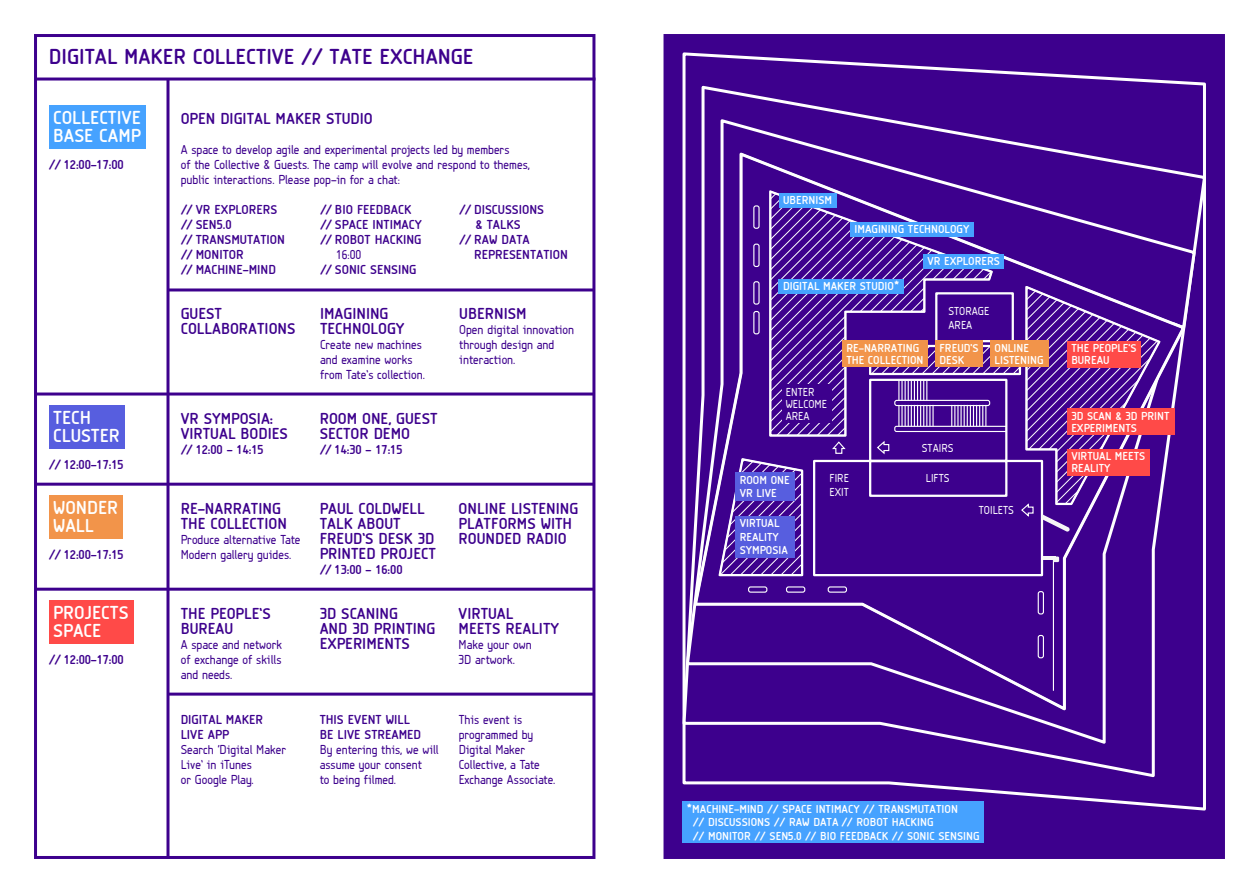
<style>
.page{position:relative;width:1259px;height:893px;background:#fff}
.page>*{position:absolute;margin:0;border:0;box-sizing:border-box;transform-origin:0 0}
.t1{font:700 22.5px "PF Isotext";color:#3d008d}
.t2{font:700 19.5px/18px "PF Isotext";color:#fff}
.t3{font:700 16.5px/15px "PF Isotext";color:#3d008d}
.t4{font:13.5px/15px "PF Isotext";color:#3d008d}
.t5{font:700 13.5px/15px "PF Isotext";color:#3d008d}
.t6{font:700 12px/12px "PF Isotext";color:#fff}
.t7{font:12px/13.5px "PF Isotext";color:#fff}
</style>
<div class="page">
<div style="left:665px;top:36px;width:558px;height:821px;background:#3d008d"></div>
<div style="left:663px;top:34px;width:562px;height:825px;border:3px solid #3d008d"></div>
<svg style="left:682px;top:52px;width:524px;height:759px"></svg>
<svg style="left:682px;top:84px;width:524px;height:695px"></svg>
<svg style="left:684px;top:117px;width:513px;height:629px"></svg>
<svg style="left:693px;top:151px;width:493px;height:561px"></svg>
<hr style="left:1053px;top:558px;width:1px;height:133px;background:#fff">
<div style="left:1037px;top:635px;width:7px;height:23px;border:1px solid #fff;border-radius:2px"></div>
<div style="left:786px;top:586px;width:19px;height:7px;border:1px solid #fff;border-radius:2px"></div>
<div style="left:748px;top:586px;width:19px;height:7px;border:1px solid #fff;border-radius:2px"></div>
<div style="left:827px;top:586px;width:20px;height:7px;border:1px solid #fff;border-radius:2px"></div>
<div style="left:1037px;top:591px;width:7px;height:23px;border:1px solid #fff;border-radius:2px"></div>
<div style="left:34px;top:34px;width:561px;height:825px;border:3px solid #3d008d"></div>
<div style="left:1067px;top:408px;width:107px;height:27px;background:#ff4a48"></div>
<div style="left:49px;top:105px;width:97px;height:44px;background:#46a2ff"></div>
<hr style="left:37px;top:78px;width:558px;height:3px;background:#3d008d">
<hr style="left:36px;top:392px;width:557px;height:3px;background:#3d008d">
<hr style="left:36px;top:483px;width:557px;height:3px;background:#3d008d">
<hr style="left:36px;top:588px;width:557px;height:3px;background:#3d008d">
<hr style="left:168px;top:288px;width:426px;height:3px;background:#3d008d">
<hr style="left:168px;top:693px;width:426px;height:3px;background:#3d008d">
<hr style="left:166px;top:79px;width:3px;height:780px;background:#3d008d">
<div style="left:682px;top:801px;width:302px;height:15px;background:#46a2ff"></div>
<div style="left:682px;top:815px;width:302px;height:15px;background:#46a2ff"></div>
<div style="left:682px;top:828px;width:302px;height:15px;background:#46a2ff"></div>
<div style="left:49px;top:405px;width:75px;height:44px;background:#575edf"></div>
<div style="left:49px;top:600px;width:84px;height:44px;background:#ff4a48"></div>
<div style="left:49px;top:495px;width:74px;height:44px;background:#f2944a"></div>
<svg style="left:717px;top:191px;width:445px;height:386px"></svg>
<h1 class="t1" style="left:49px;top:45px;width:426px">DIGITAL MAKER COLLECTIVE // TATE EXCHANGE</h1>
<h2 class="t2" style="left:53px;top:109px;width:89px">COLLECTIVE<br>BASE CAMP</h2>
<p class="t3" style="left:181px;top:111px;width:193px">OPEN DIGITAL MAKER STUDIO</p>
<p class="t5" style="left:49px;top:157px;width:76px">// 12:00-17:00</p>
<h2 class="t2" style="left:53px;top:409px;width:68px">TECH<br>CLUSTER</h2>
<p class="t5" style="left:49px;top:457px;width:76px">// 12:00-17:15</p>
<h2 class="t2" style="left:53px;top:499px;width:67px">WONDER<br>WALL</h2>
<p class="t5" style="left:49px;top:547px;width:76px">// 12:00-17:15</p>
<h2 class="t2" style="left:53px;top:604px;width:77px">PROJECTS<br>SPACE</h2>
<p class="t5" style="left:49px;top:652px;width:76px">// 12:00-17:00</p>
<p class="t4" style="left:181px;top:142px;width:350px">A space to develop agile and experimental projects led by members<br>of the Collective &amp; Guests. The camp will evolve and respond to themes, public interactions. Please pop-in for a chat:</p>
<p class="t5" style="left:181px;top:202px;width:106px">// VR EXPLORERS // SEN5.0<br>// TRANSMUTATION // MONITOR<br>// MACHINE-MIND</p>
<p class="t5" style="left:320px;top:202px;width:103px">// BIO FEEDBACK // SPACE INTIMACY // ROBOT HACKING</p>
<p class="t4" style="left:336px;top:247px;width:26px">16:00</p>
<p class="t5" style="left:320px;top:262px;width:98px">// SONIC SENSING</p>
<p class="t3" style="left:181px;top:306px;width:116px">GUEST<br>COLLABORATIONS</p>
<p class="t3" style="left:320px;top:306px;width:86px">IMAGINING<br>TECHNOLOGY</p>
<p class="t4" style="left:320px;top:337px;width:107px">Create new machines and examine works from Tate’s collection.</p>
<p class="t3" style="left:181px;top:411px;width:109px">VR SYMPOSIA:<br>VIRTUAL BODIES</p>
<p class="t5" style="left:181px;top:442px;width:84px">// 12:00 - 14:15</p>
<p class="t3" style="left:181px;top:501px;width:108px">RE-NARRATING<br>THE COLLECTION</p>
<p class="t4" style="left:181px;top:532px;width:121px">Produce alternative Tate<br>Modern gallery guides.</p>
<p class="t3" style="left:320px;top:411px;width:119px">ROOM ONE, GUEST<br>SECTOR DEMO</p>
<p class="t5" style="left:320px;top:442px;width:84px">// 14:30 - 17:15</p>
<p class="t3" style="left:320px;top:501px;width:118px">PAUL COLDWELL<br>TALK ABOUT<br>FREUD’S DESK 3D<br>PRINTED PROJECT</p>
<p class="t5" style="left:320px;top:562px;width:84px">// 13:00 - 16:00</p>
<p class="t5" style="left:459px;top:202px;width:86px">// DISCUSSIONS</p>
<p class="t5" style="left:475px;top:217px;width:47px">&amp; TALKS</p>
<p class="t5" style="left:459px;top:232px;width:72px">// RAW DATA</p>
<p class="t5" style="left:474px;top:247px;width:95px">REPRESENTATION</p>
<p class="t3" style="left:459px;top:306px;width:69px">UBERNISM</p>
<p class="t4" style="left:459px;top:322px;width:116px">Open digital innovation through design and interaction.</p>
<p class="t3" style="left:459px;top:501px;width:121px">ONLINE LISTENING<br>PLATFORMS WITH<br>ROUNDED RADIO</p>
<p class="t3" style="left:181px;top:606px;width:91px">THE PEOPLE’S<br>BUREAU</p>
<p class="t4" style="left:181px;top:637px;width:103px;text-align:justify">A space and network of exchange of skills and needs.</p>
<p class="t5" style="left:181px;top:712px;width:84px">DIGITAL MAKER<br>LIVE APP</p>
<p class="t4" style="left:181px;top:742px;width:107px">Search ‘Digital Maker<br>Live’ in iTunes<br>or Google Play.</p>
<p class="t3" style="left:320px;top:606px;width:117px">3D SCANING<br>AND 3D PRINTING<br>EXPERIMENTS</p>
<p class="t3" style="left:459px;top:606px;width:102px">VIRTUAL<br>MEETS REALITY</p>
<p class="t4" style="left:459px;top:637px;width:75px">Make your own<br>3D artwork.</p>
<p class="t5" style="left:320px;top:712px;width:103px">THIS EVENT WILL<br>BE LIVE STREAMED</p>
<p class="t4" style="left:320px;top:742px;width:121px">By entering this, we will assume your consent<br>to being filmed.</p>
<p class="t4" style="left:459px;top:712px;width:98px">This event is programmed by<br>Digital Maker<br>Collective, a Tate<br>Exchange Associate.</p>
<p class="t6" style="left:783px;top:194px;width:50px">UBERNISM</p>
<p class="t6" style="left:854px;top:224px;width:116px">IMAGINING TECHNOLOGY</p>
<p class="t6" style="left:927px;top:255px;width:74px">VR EXPLORERS</p>
<p class="t6" style="left:783px;top:280px;width:118px">DIGITAL MAKER STUDIO*</p>
<p class="t7" style="left:948px;top:305px;width:42px">STORAGE<br>AREA</p>
<p class="t7" style="left:786px;top:386px;width:43px;line-height:12px">ENTER<br>WELCOME<br>AREA</p>
<p class="t6" style="left:939px;top:342px;width:41px">FREUD'S<br>DESK</p>
<p class="t6" style="left:1071px;top:342px;width:67px">THE PEOPLE'S<br>BUREAU</p>
<p class="t6" style="left:846px;top:342px;width:79px">RE-NARRATING<br>THE COLLECTION</p>
<p class="t6" style="left:994px;top:342px;width:50px">ONLINE<br>LISTENING</p>
<p class="t7" style="left:922px;top:442px;width:33px">STAIRS</p>
<p class="t6" style="left:1071px;top:410px;width:100px">3D SCAN &amp; 3D PRINT<br>EXPERIMENTS</p>
<p class="t6" style="left:1071px;top:450px;width:75px">VIRTUAL MEETS<br>REALITY</p>
<p class="t6" style="left:740px;top:473px;width:51px;line-height:13.5px">ROOM ONE<br>VR LIVE</p>
<p class="t6" style="left:740px;top:517px;width:50px;line-height:13.5px">VIRTUAL<br>REALITY<br>SYMPOSIA</p>
<p class="t7" style="left:829px;top:472px;width:21px">FIRE<br>EXIT</p>
<p class="t7" style="left:926px;top:472px;width:25px">LIFTS</p>
<p class="t7" style="left:979px;top:504px;width:37px">TOILETS</p>
<p class="t6" style="left:693px;top:802px;width:288px;line-height:13.5px;text-indent:-6px">*MACHINE-MIND // SPACE INTIMACY // TRANSMUTATION<br>// DISCUSSIONS // RAW DATA // ROBOT HACKING<br>// MONITOR // SEN5.0 // BIO FEEDBACK // SONIC SENSING</p>
</div>
